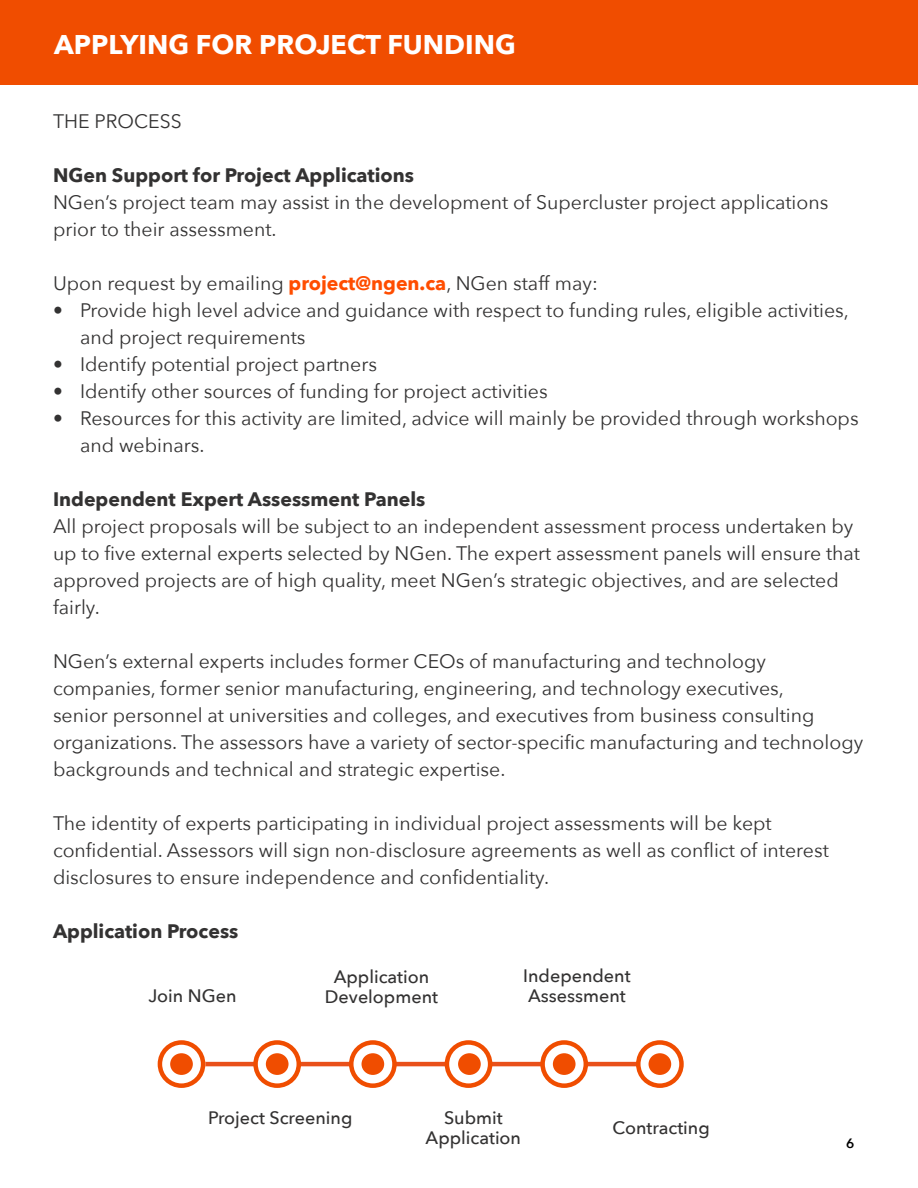
<style>
.page{position:relative;width:918px;height:1188px;background:#fff}
.page>*{position:absolute;margin:0;border:0;box-sizing:border-box;transform-origin:0 0}
.t1{font:700 27px "Avenir Next";color:#fff}
.t2{font:19.5px/27px "Avenir Next";color:#333232}
.t3{font:700 19.5px "Avenir Next";color:#333232}
.t4{font:500 18px/19.5px "Avenir Next";color:#333232;text-align:center}
.t5{font:600 13.5px "Avenir Next";color:#000}
.s1{font-weight:700;color:#ff4d00}
</style>
<div class="page">
<div style="left:0;top:0;width:918px;height:85px;background:#f04d00"></div>
<hr style="left:205px;top:1062px;width:474px;height:4px;background:#e9501a">
<svg style="left:256px;top:1042px;width:43px;height:44px"></svg>
<div style="left:253px;top:1040px;width:48px;height:48px;border:4px solid #f04d00;border-radius:50%"></div>
<svg style="left:160px;top:1042px;width:43px;height:44px"></svg>
<div style="left:158px;top:1040px;width:47px;height:48px;border:4px solid #f04d00;border-radius:50%"></div>
<div style="left:170px;top:1053px;width:23px;height:22px;background:#f04d00;border-radius:50%"></div>
<div style="left:266px;top:1053px;width:23px;height:22px;background:#f04d00;border-radius:50%"></div>
<svg style="left:351px;top:1042px;width:43px;height:44px"></svg>
<div style="left:349px;top:1040px;width:48px;height:48px;border:4px solid #f04d00;border-radius:50%"></div>
<svg style="left:447px;top:1042px;width:43px;height:44px"></svg>
<div style="left:445px;top:1040px;width:47px;height:48px;border:4px solid #f04d00;border-radius:50%"></div>
<svg style="left:543px;top:1042px;width:43px;height:44px"></svg>
<div style="left:540px;top:1040px;width:48px;height:48px;border:4px solid #f04d00;border-radius:50%"></div>
<svg style="left:638px;top:1042px;width:43px;height:44px"></svg>
<div style="left:636px;top:1040px;width:48px;height:48px;border:4px solid #f04d00;border-radius:50%"></div>
<div style="left:362px;top:1053px;width:22px;height:22px;background:#f04d00;border-radius:50%"></div>
<div style="left:458px;top:1053px;width:23px;height:22px;background:#f04d00;border-radius:50%"></div>
<div style="left:553px;top:1053px;width:23px;height:22px;background:#f04d00;border-radius:50%"></div>
<div style="left:649px;top:1053px;width:22px;height:22px;background:#f04d00;border-radius:50%"></div>
<h1 class="t1" style="left:54px;top:21px;width:463px">APPLYING FOR PROJECT FUNDING</h1>
<p class="t2" style="left:53px;top:107px;width:130px">THE PROCESS</p>
<p class="t3" style="left:53px;top:158px;width:363px">NGen Support for Project Applications</p>
<p class="t2" style="left:53px;top:188px;width:777px">NGen’s project team may assist in the development of Supercluster project applications prior to their assessment.</p>
<p class="t2" style="left:53px;top:269px;width:546px">Upon request by emailing <span class="s1">project@ngen.ca</span>, NGen staff may:</p>
<p class="t2" style="left:80px;top:296px;width:771px;text-indent:-27px">• Provide high level advice and guidance with respect to funding rules, eligible activities, and project requirements</p>
<p class="t2" style="left:53px;top:350px;width:326px">• Identify potential project partners</p>
<p class="t2" style="left:53px;top:377px;width:496px">• Identify other sources of funding for project activities</p>
<p class="t2" style="left:80px;top:404px;width:780px;text-indent:-27px">• Resources for this activity are limited, advice will mainly be provided through workshops and webinars.</p>
<p class="t3" style="left:53px;top:482px;width:374px">Independent Expert Assessment Panels</p>
<p class="t2" style="left:53px;top:512px;width:809px">All project proposals will be subject to an independent assessment process undertaken by up to five external experts selected by NGen. The expert assessment panels will ensure that approved projects are of high quality, meet NGen’s strategic objectives, and are selected fairly.</p>
<p class="t2" style="left:53px;top:647px;width:812px">NGen’s external experts includes former CEOs of manufacturing and technology companies, former senior manufacturing, engineering, and technology executives,<br>senior personnel at universities and colleges, and executives from business consulting organizations. The assessors have a variety of sector-specific manufacturing and technology backgrounds and technical and strategic expertise.</p>
<p class="t2" style="left:53px;top:809px;width:777px">The identity of experts participating in individual project assessments will be kept confidential. Assessors will sign non-disclosure agreements as well as conflict of interest disclosures to ensure independence and confidentiality.</p>
<p class="t3" style="left:53px;top:914px;width:187px">Application Process</p>
<p class="t4" style="left:148px;top:986px;width:90px">Join NGen</p>
<p class="t4" style="left:325px;top:967px;width:115px">Application<br>Development</p>
<p class="t4" style="left:523px;top:965px;width:109px;text-align:left">Independent<br>Assessment</p>
<p class="t4" style="left:208px;top:1108px;width:146px">Project Screening</p>
<p class="t4" style="left:426px;top:1108px;width:97px">Submit<br>Application</p>
<p class="t4" style="left:613px;top:1117px;width:99px">Contracting</p>
<p class="t5" style="left:846px;top:1131px;width:10px">6</p>
</div>
